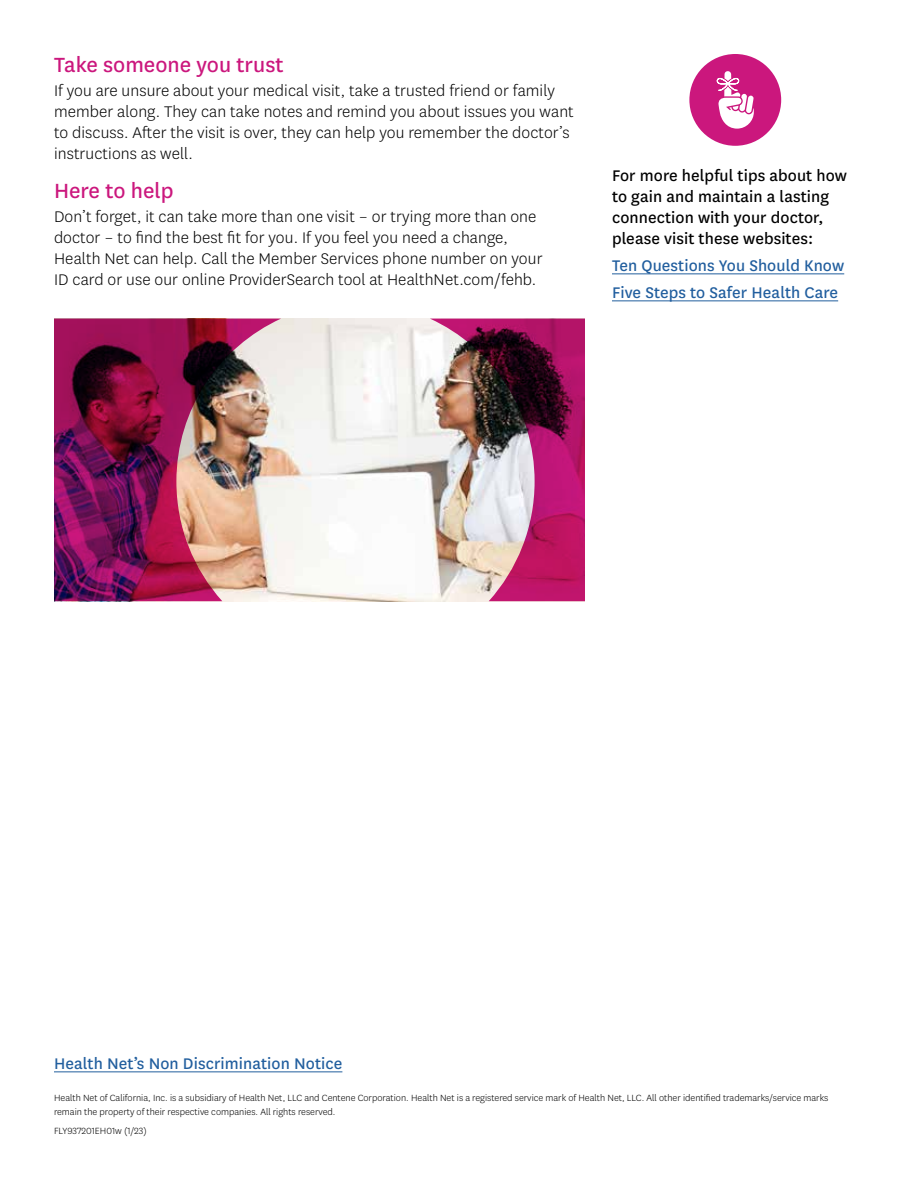
<style>
.page{position:relative;width:918px;height:1188px;background:#fff}
.page>*{position:absolute;margin:0;border:0;box-sizing:border-box;transform-origin:0 0}
.t1{font:24px "Centene Sans";color:#cb177d}
.t2{font:300 18px/21px "Centene Sans";letter-spacing:.005em;color:#000}
.t3{font:18px/21px "Centene Sans";letter-spacing:.005em;color:#000}
.t4{font:18px "Centene Sans";letter-spacing:.005em;color:#215e9e}
.t5{font:300 10.5px/13.5px "Centene Sans";color:#000}
</style>
<div class="page">
<hr style="left:612px;top:273px;width:232px;height:1px;background:#215e9e">
<hr style="left:612px;top:300px;width:226px;height:1px;background:#215e9e">
<hr style="left:54px;top:1071px;width:288px;height:1px;background:#215e9e">
<div style="left:689px;top:54px;width:92px;height:92px;background:#cb177d;border-radius:50%"></div>
<svg style="left:717px;top:71px;width:37px;height:58px"></svg>
<img style="left:54px;top:319px;width:531px;height:282px">
<h3 class="t1" style="left:54px;top:49px;width:231px">Take someone you trust</h3>
<p class="t2" style="left:54px;top:79px;width:521px">If you are unsure about your medical visit, take a trusted friend or family member along. They can take notes and remind you about issues you want to discuss. After the visit is over, they can help you remember the doctor’s instructions as well.</p>
<h3 class="t1" style="left:54px;top:175px;width:121px">Here to help</h3>
<p class="t2" style="left:54px;top:205px;width:490px">Don’t forget, it can take more than one visit – or trying more than one doctor – to find the best fit for you. If you feel you need a change, Health Net can help. Call the Member Services phone number on your ID card or use our online ProviderSearch tool at HealthNet.com/fehb.</p>
<p class="t3" style="left:612px;top:164px;width:237px">For more helpful tips about how to gain and maintain a lasting connection with your doctor, please visit these websites:</p>
<p class="t4" style="left:612px;top:253px;width:234px">Ten Questions You Should Know</p>
<p class="t4" style="left:612px;top:280px;width:228px">Five Steps to Safer Health Care</p>
<p class="t4" style="left:54px;top:1051px;width:290px">Health Net’s Non Discrimination Notice</p>
<p class="t5" style="left:54px;top:1091px;width:776px">Health Net of California, Inc. is a subsidiary of Health Net, LLC and Centene Corporation. Health Net is a registered service mark of Health Net, LLC. All other identified trademarks/service marks remain the property of their respective companies. All rights reserved.</p>
<p class="t5" style="left:54px;top:1124px;width:94px">FLY937201EH01w (1/23)</p>
</div>
